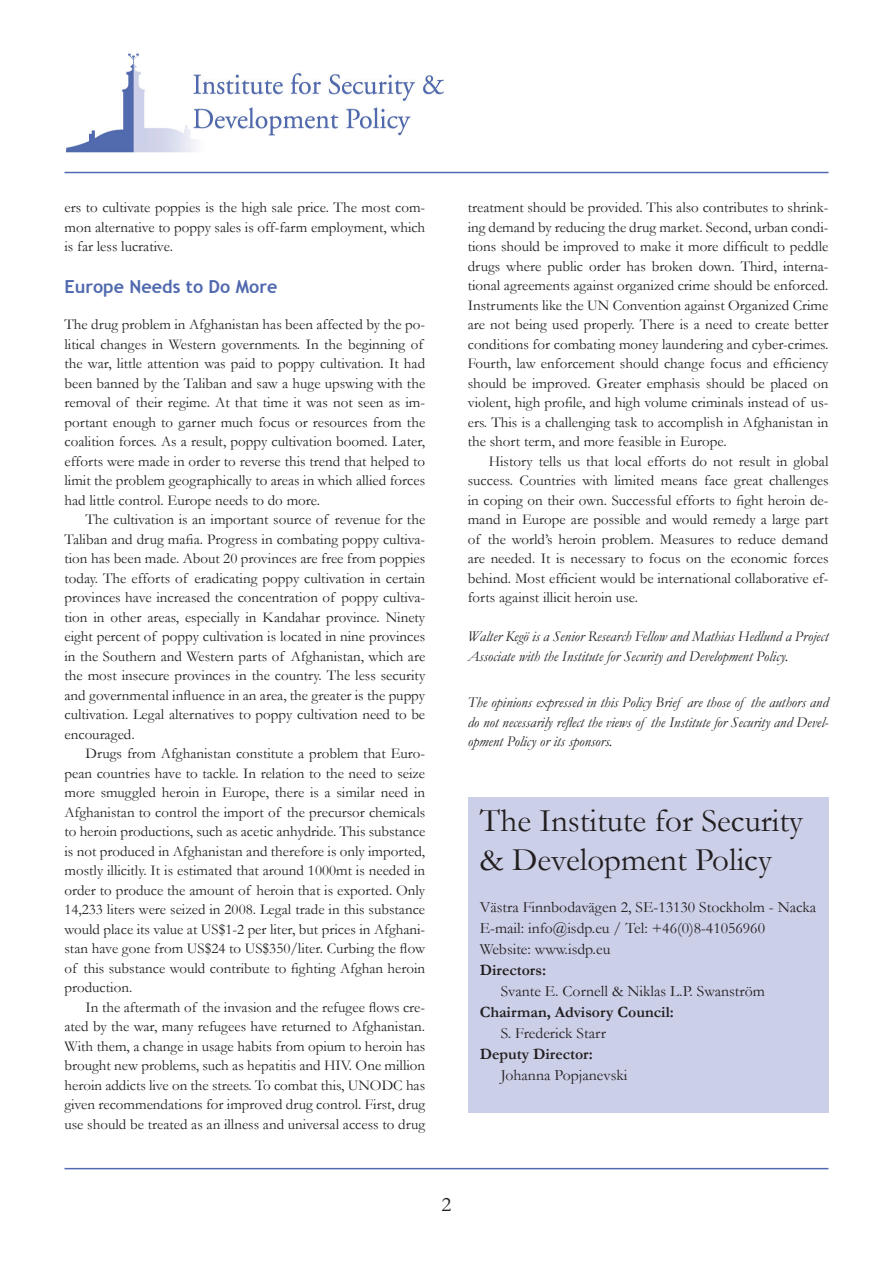
<style>
.page{position:relative;width:893px;height:1263px;background:#fff}
.page>*{position:absolute;margin:0;border:0;box-sizing:border-box;transform-origin:0 0}
.t1{font:33px/39.6px "Garamond";color:#231f20}
.t2{font:21px "Garamond";color:#231f20}
.t3{font:700 18px "Trebuchet MS";color:#5069af}
.t4{font:15.75px/21px "Garamond";color:#231f20}
.t5{font:700 15.75px "Garamond";color:#231f20}
.t6{font:15px/19.5px "Garamond";color:#231f20;text-align:justify}
.t7{font:italic 15px/19.5px "Garamond";color:#231f20}
</style>
<div class="page">
<img style="left:66px;top:53px;width:378px;height:100px">
<hr style="left:64px;top:1168px;width:764px;height:1px;background:#526ab0">
<hr style="left:64px;top:172px;width:764px;height:1px;background:#526ab0">
<div style="left:468px;top:797px;width:361px;height:316px;background:#cccfe8"></div>
<p class="t6" style="left:64px;top:197px;width:362px">ers to cultivate poppies is the high sale price. The most com&shy;mon alternative to poppy sales is off-farm employment, which is far less lucrative.</p>
<p class="t3" style="left:64px;top:276px;width:214px">Europe Needs to Do More</p>
<p class="t6" style="left:64px;top:314px;width:362px;text-align:left">The drug problem in Afghanistan has been affected by the po&shy;litical changes in Western governments. In the beginning of the war, little attention was paid to poppy cultivation. It had been banned by the Taliban and saw a huge upswing with the removal of their regime. At that time it was not seen as im&shy;portant enough to garner much focus or resources from the coalition forces. As a result, poppy cultivation boomed. Later, efforts were made in order to reverse this trend that helped to limit the problem geographically to areas in which allied forces had little control. Europe needs to do more.</p>
<p class="t6" style="left:64px;top:509px;width:362px;text-indent:21px">The cultivation is an important source of revenue for the Taliban and drug mafia. Progress in combating poppy cultiva&shy;tion has been made. About 20 provinces are free from poppies today. The efforts of eradicating poppy cultivation in certain provinces have increased the concentration of poppy cultiva&shy;tion in other areas, especially in Kandahar province. Ninety eight percent of poppy cultivation is located in nine provinces in the Southern and Western parts of Afghanistan, which are the most insecure provinces in the country. The less security and governmental influence in an area, the greater is the puppy cultivation. Legal alternatives to poppy cultivation need to be encouraged.</p>
<p class="t6" style="left:64px;top:743px;width:362px;text-indent:21px">Drugs from Afghanistan constitute a problem that Euro&shy;pean countries have to tackle. In relation to the need to seize more smuggled heroin in Europe, there is a similar need in Afghanistan to control the import of the precursor chemicals to heroin productions, such as acetic anhydride. This substance is not produced in Afghanistan and therefore is only imported, mostly illicitly. It is estimated that around 1000mt is needed in order to produce the amount of heroin that is exported. Only 14,233 liters were seized in 2008. Legal trade in this substance would place its value at US$1-2 per liter, but prices in Afghani&shy;stan have gone from US$24 to US$350/liter. Curbing the flow of this substance would contribute to fighting Afghan heroin production.</p>
<p class="t6" style="left:64px;top:997px;width:362px;text-indent:21px">In the aftermath of the invasion and the refugee flows cre&shy;ated by the war, many refugees have returned to Afghanistan.<br>With them, a change in usage habits from opium to heroin has brought new problems, such as hepatitis and HIV. One million heroin addicts live on the streets. To combat this, UNODC has given recommendations for improved drug control. First, drug use should be treated as an illness and universal access to drug</p>
<p class="t6" style="left:468px;top:197px;width:362px">treatment should be provided. This also contributes to shrink&shy;ing demand by reducing the drug market. Second, urban condi&shy;tions should be improved to make it more difficult to peddle drugs where public order has broken down. Third, interna&shy;tional agreements against organized crime should be enforced.<br>Instruments like the UN Convention against Organized Crime are not being used properly. There is a need to create better conditions for combating money laundering and cyber-crimes.<br>Fourth, law enforcement should change focus and efficiency should be improved. Greater emphasis should be placed on violent, high profile, and high volume criminals instead of us&shy;ers. This is a challenging task to accomplish in Afghanistan in the short term, and more feasible in Europe.</p>
<p class="t6" style="left:468px;top:451px;width:362px;text-indent:21px">History tells us that local efforts do not result in global success. Countries with limited means face great challenges in coping on their own. Successful efforts to fight heroin de&shy;mand in Europe are possible and would remedy a large part of the world’s heroin problem. Measures to reduce demand are needed. It is necessary to focus on the economic forces behind. Most efficient would be international collaborative ef&shy;forts against illicit heroin use.</p>
<p class="t7" style="left:468px;top:626px;width:362px">Walter Kegö is a Senior Research Fellow and Mathias Hedlund a Project<br>Associate with the Institute for Security and Development Policy.</p>
<p class="t7" style="left:468px;top:692px;width:362px;text-align:justify">The opinions expressed in this Policy Brief are those of the authors and do not necessarily reflect the views of the Institute for Security and Devel&shy;opment Policy or its sponsors.</p>
<h1 class="t1" style="left:480px;top:800px;width:325px">The Institute for Security &amp; Development Policy</h1>
<p class="t4" style="left:480px;top:896px;width:338px">Västra Finnbodavägen 2, SE-13130 Stockholm - Nacka<br>E-mail: info@isdp.eu / Tel: +46(0)8-41056960<br>Website: www.isdp.eu</p>
<p class="t5" style="left:480px;top:960px;width:68px">Directors:</p>
<p class="t4" style="left:501px;top:980px;width:266px">Svante E. Cornell &amp; Niklas L.P. Swanström</p>
<p class="t5" style="left:480px;top:1002px;width:196px">Chairman, Advisory Council:</p>
<p class="t4" style="left:501px;top:1022px;width:107px">S. Frederick Starr</p>
<p class="t5" style="left:480px;top:1044px;width:115px">Deputy Director:</p>
<p class="t4" style="left:501px;top:1064px;width:128px">Johanna Popjanevski</p>
<h2 class="t2" style="left:442px;top:1191px;width:11px">2</h2>
</div>
